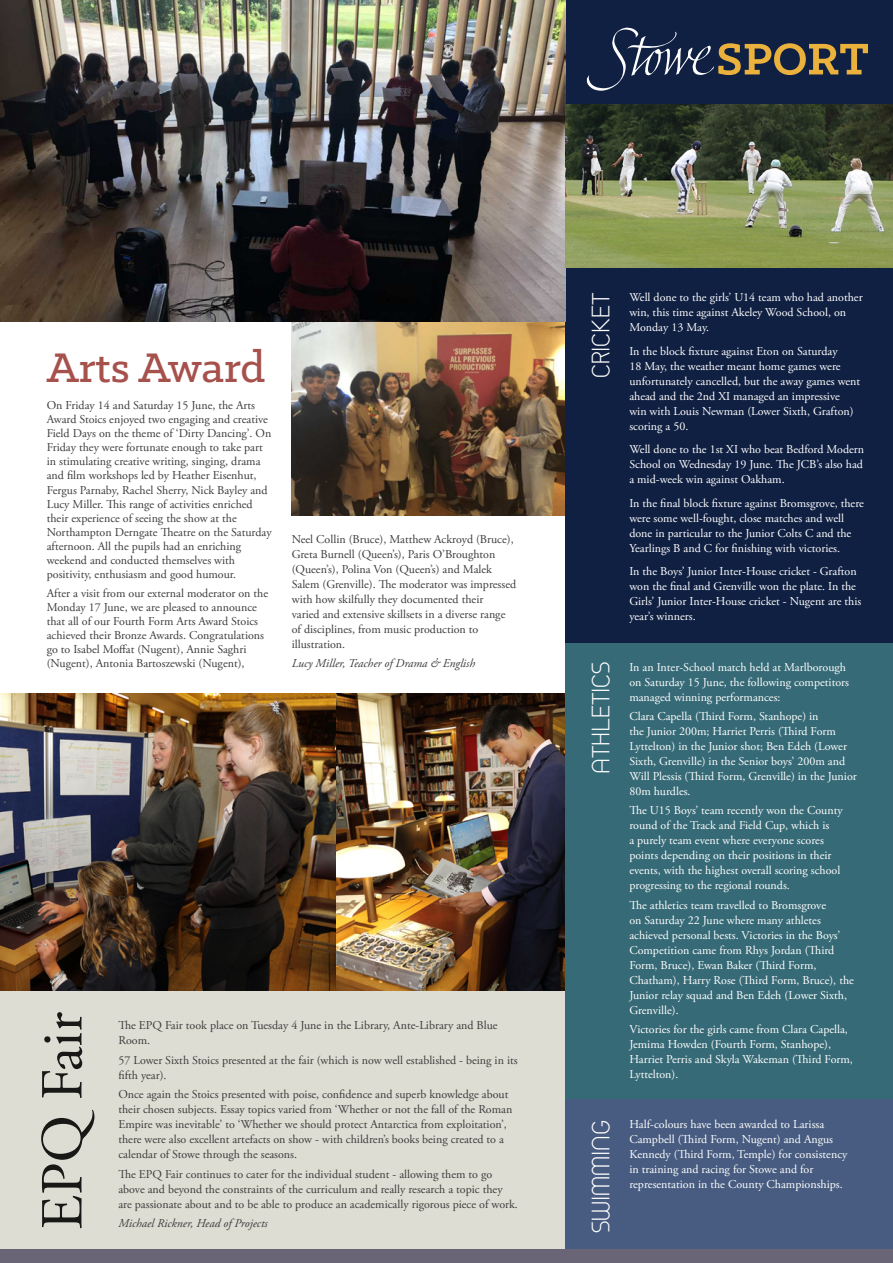
<style>
.page{position:relative;width:893px;height:1263px;background:#fff}
.page>*{position:absolute;margin:0;border:0;box-sizing:border-box;transform-origin:0 0}
.t1{font:59.55px "Adobe Garamond Pro";color:#181816}
.t2{font:500 46.8px "Klinic Slab";color:#a6514c}
.t3{font:24px "Time Burner";color:#fff}
.t4{font:12px/15px "Adobe Garamond Pro";color:#fff}
.t5{font:12px/14.1px "Adobe Garamond Pro";color:#3c3c3b}
.t6{font:italic 12px "Adobe Garamond Pro";color:#3c3c3b}
</style>
<div class="page">
<img style="left:292px;top:321px;width:274px;height:195px">
<div style="left:0;top:852px;width:600px;height:411px;background:#ddddd4"></div>
<img style="left:0;top:693px;width:566px;height:298px">
<div style="left:566px;top:0;width:327px;height:643px;background:#102042"></div>
<div style="left:566px;top:643px;width:327px;height:456px;background:#366a76"></div>
<svg style="left:586px;top:28px;width:282px;height:63px"></svg>
<img style="left:0;top:0;width:566px;height:321px">
<img style="left:566px;top:104px;width:327px;height:164px">
<div style="left:566px;top:1099px;width:327px;height:157px;background:#475c80"></div>
<div style="left:0;top:1249px;width:893px;height:14px;background:#696576"></div>
<p class="t2" style="left:47px;top:337px;width:220px">Arts Award</p>
<p class="t5" style="left:47px;top:398px;width:226px">On Friday 14 and Saturday 15 June, the Arts Award Stoics enjoyed two engaging and creative Field Days on the theme of ‘Dirty Dancing’. On Friday they were fortunate enough to take part in stimulating creative writing, singing, drama and film workshops led by Heather Eisenhut, Fergus Parnaby, Rachel Sherry, Nick Bayley and Lucy Miller. This range of activities enriched their experience of seeing the show at the Northampton Derngate Theatre on the Saturday afternoon. All the pupils had an enriching weekend and conducted themselves with positivity, enthusiasm and good humour.</p>
<p class="t5" style="left:47px;top:586px;width:223px">After a visit from our external moderator on the Monday 17 June, we are pleased to announce that all of our Fourth Form Arts Award Stoics achieved their Bronze Awards. Congratulations go to Isabel Moffat (Nugent), Annie Saghri (Nugent), Antonia Bartoszewski (Nugent),</p>
<p class="t5" style="left:292px;top:532px;width:226px;line-height:15px">Neel Collin (Bruce), Matthew Ackroyd (Bruce), Greta Burnell (Queen’s), Paris O’Broughton (Queen’s), Polina Von (Queen’s) and Malek Salem (Grenville). The moderator was impressed with how skilfully they documented their<br>varied and extensive skillsets in a diverse range of disciplines, from music production to illustration.</p>
<p class="t6" style="left:292px;top:656px;width:185px">Lucy Miller, Teacher of Drama &amp; English</p>
<p class="t1" style="left:27px;top:1230px;width:219px;rotate:-90deg">EPQ Fair</p>
<p class="t5" style="left:118px;top:1018px;width:381px;line-height:15.1px">The EPQ Fair took place on Tuesday 4 June in the Library, Ante-Library and Blue<br>Room.</p>
<p class="t5" style="left:118px;top:1053px;width:401px;line-height:15.1px">57 Lower Sixth Stoics presented at the fair (which is now well established - being in its fifth year).</p>
<p class="t5" style="left:118px;top:1087px;width:395px;line-height:15.1px">Once again the Stoics presented with poise, confidence and superb knowledge about their chosen subjects. Essay topics varied from ‘Whether or not the fall of the Roman Empire was inevitable’ to ‘Whether we should protect Antarctica from exploitation’, there were also excellent artefacts on show - with children’s books being created to a calendar of Stowe through the seasons.</p>
<p class="t5" style="left:118px;top:1167px;width:401px;line-height:15.1px">The EPQ Fair continues to cater for the individual student - allowing them to go above and beyond the constraints of the curriculum and really research a topic they are passionate about and to be able to produce an academically rigorous piece of work.</p>
<p class="t6" style="left:118px;top:1216px;width:151px">Michael Rickner, Head of Projects</p>
<p class="t3" style="left:588px;top:378px;width:87px;rotate:-90deg">CRICKET</p>
<p class="t3" style="left:588px;top:774px;width:113px;rotate:-90deg">ATHLETICS</p>
<p class="t4" style="left:629px;top:290px;width:235px">Well done to the girls’ U14 team who had another win, this time against Akeley Wood School, on<br>Monday 13 May.</p>
<p class="t4" style="left:629px;top:344px;width:232px">In the block fixture against Eton on Saturday<br>18 May, the weather meant home games were unfortunately cancelled, but the away games went ahead and the 2nd XI managed an impressive<br>win with Louis Newman (Lower Sixth, Grafton) scoring a 50.</p>
<p class="t4" style="left:629px;top:442px;width:236px;text-align:justify">Well done to the 1st XI who beat Bedford Modern School on Wednesday 19 June. The JCB’s also had a mid-week win against Oakham.</p>
<p class="t4" style="left:629px;top:496px;width:236px">In the final block fixture against Bromsgrove, there were some well-fought, close matches and well done in particular to the Junior Colts C and the Yearlings B and C for finishing with victories.</p>
<p class="t4" style="left:629px;top:564px;width:233px">In the Boys’ Junior Inter-House cricket - Grafton won the final and Grenville won the plate. In the Girls’ Junior Inter-House cricket - Nugent are this year’s winners.</p>
<p class="t4" style="left:629px;top:660px;width:221px">In an Inter-School match held at Marlborough on Saturday 15 June, the following competitors managed winning performances:</p>
<p class="t4" style="left:629px;top:709px;width:229px">Clara Capella (Third Form, Stanhope) in<br>the Junior 200m; Harriet Perris (Third Form Lyttelton) in the Junior shot; Ben Edeh (Lower Sixth, Grenville) in the Senior boys’ 200m and Will Plessis (Third Form, Grenville) in the Junior 80m hurdles.</p>
<p class="t4" style="left:629px;top:803px;width:215px">The U15 Boys’ team recently won the County round of the Track and Field Cup, which is<br>a purely team event where everyone scores points depending on their positions in their events, with the highest overall scoring school progressing to the regional rounds.</p>
<p class="t4" style="left:629px;top:898px;width:226px">The athletics team travelled to Bromsgrove<br>on Saturday 22 June where many athletes achieved personal bests. Victories in the Boys’ Competition came from Rhys Jordan (Third Form, Bruce), Ewan Baker (Third Form, Chatham), Harry Rose (Third Form, Bruce), the Junior relay squad and Ben Edeh (Lower Sixth, Grenville).</p>
<p class="t4" style="left:629px;top:1022px;width:225px">Victories for the girls came from Clara Capella, Jemima Howden (Fourth Form, Stanhope), Harriet Perris and Skyla Wakeman (Third Form, Lyttelton).</p>
<p class="t3" style="left:588px;top:1233px;width:115px;rotate:-90deg">SWIMMING</p>
<p class="t4" style="left:629px;top:1117px;width:220px">Half-colours have been awarded to Larissa Campbell (Third Form, Nugent) and Angus Kennedy (Third Form, Temple) for consistency in training and racing for Stowe and for representation in the County Championships.</p>
</div>
